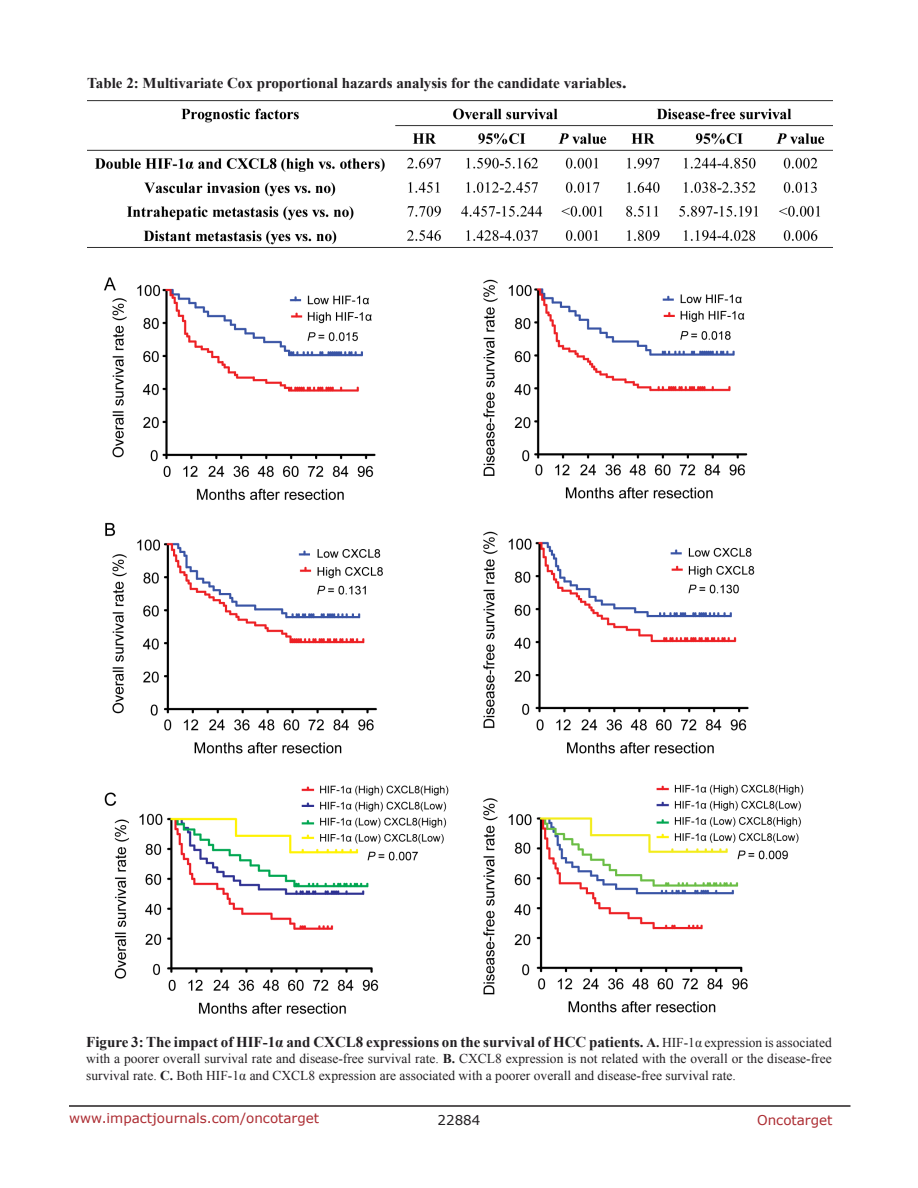
<style>
.page{position:relative;width:918px;height:1188px;background:#fff}
.page>*{position:absolute;margin:0;border:0;box-sizing:border-box;transform-origin:0 0}
.FigureText{font:700 15px "Times New Roman";color:#221f22}
.TableHeading{font:700 15px "Times New Roman";color:#221f22}
.FigureText-2{font:13.5px/16.2px "Times New Roman";color:#221f22}
.t1{font:13.5px "Verdana";color:#ac2b31}
.t2{font:13.5px "Verdana";color:#221f22}
.s1{font-size:18px}
.s2{font-size:13.5px}
.s3{font-weight:400;font-size:13.5px}
.s4{font-weight:700}
</style>
<div class="page">
<hr style="left:69px;top:1105px;width:781px;height:2px;background:#231f20">
<img style="left:87px;top:100px;width:746px;height:148px">
<img style="left:104px;top:277px;width:700px;height:737px">
<p class="TableHeading" style="left:87px;top:72px;width:541px">Table 2: Multivariate Cox proportional hazards analysis for the candidate variables<span class="s1">.</span></p>
<p class="FigureText" style="left:86px;top:1032px;width:747px">Figure 3: The impact of HIF-1α and CXCL8 expressions on the survival of HCC patients. <span class="s2">A.</span> <span class="s3">HIF-1α expression is associated</span></p>
<p class="FigureText-2" style="left:86px;top:1051px;width:747px">with a poorer overall survival rate and disease-free survival rate. <span class="s4">B.</span> CXCL8 expression is not related with the overall or the disease-free survival rate. <span class="s4">C.</span> Both HIF-1α and CXCL8 expression are associated with a poorer overall and disease-free survival rate.</p>
<p class="t1" style="left:69px;top:1109px;width:252px">www.impactjournals.com/oncotarget</p>
<p class="t2" style="left:438px;top:1111px;width:44px">22884</p>
<p class="t1" style="left:757px;top:1111px;width:77px">Oncotarget</p>
</div>
